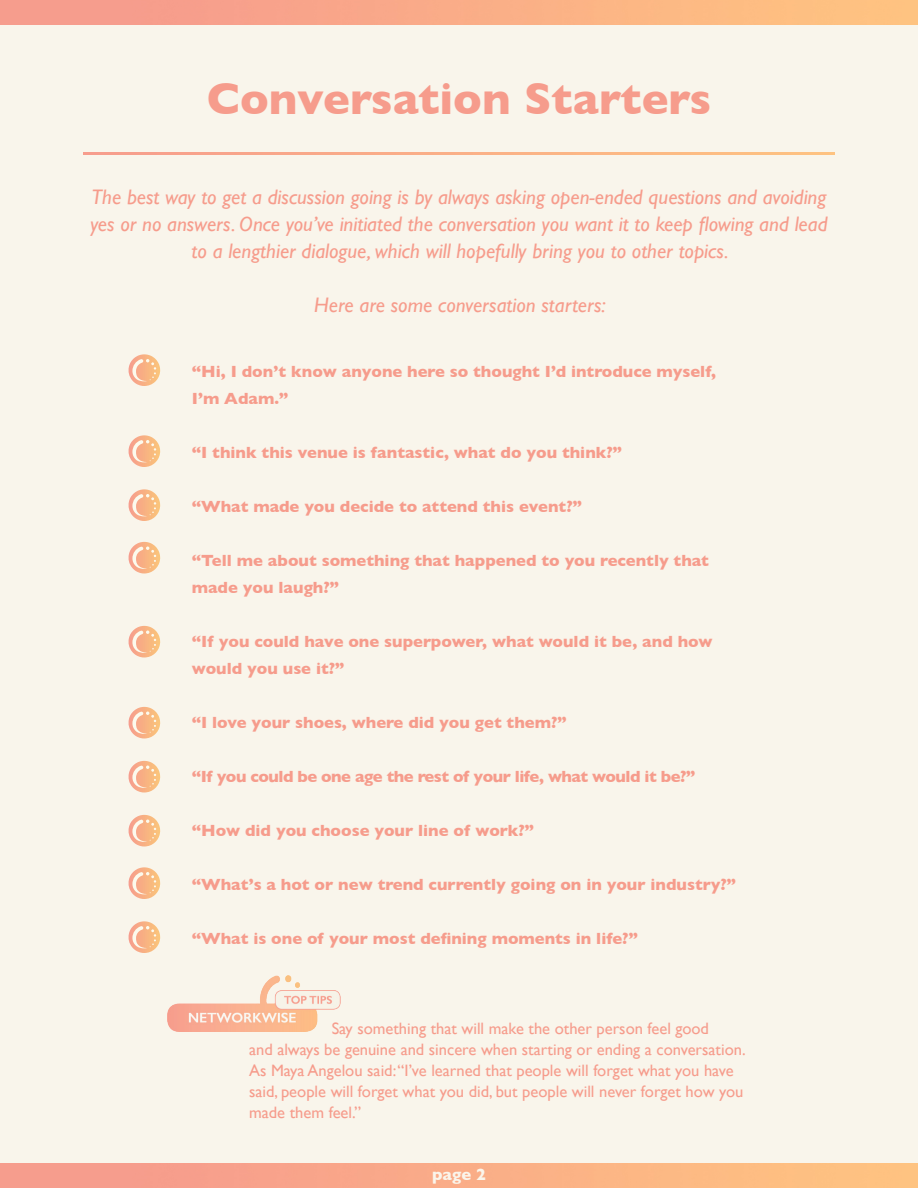
<style>
.page{position:relative;width:918px;height:1188px;background:#fff}
.page>*{position:absolute;margin:0;border:0;box-sizing:border-box;transform-origin:0 0}
.t1{font:700 45px "Gill Sans";color:#f69c8c}
.t2{font:italic 21px/27px "Gill Sans";color:#f69c8c;text-align:center}
.t3{font:700 16.5px "Gill Sans";color:#f69c8c}
.t4{font:16.5px/21px "Gill Sans";color:#f69c8c}
.t5{font:700 16.5px "Gill Sans";letter-spacing:-.03em;color:#f69c8c}
.t6{font:700 16.5px "Gill Sans";color:#faf5eb}
</style>
<div class="page">
<div style="left:4px;top:4px;width:910px;height:1180px;background:#f9f5eb"></div>
<svg style="left:84px;top:153px;width:750px;height:1px"></svg>
<svg style="left:128px;top:354px;width:32px;height:32px"></svg>
<svg style="left:128px;top:435px;width:32px;height:32px"></svg>
<svg style="left:128px;top:489px;width:32px;height:32px"></svg>
<svg style="left:128px;top:542px;width:32px;height:32px"></svg>
<svg style="left:128px;top:626px;width:32px;height:32px"></svg>
<svg style="left:128px;top:707px;width:32px;height:32px"></svg>
<svg style="left:128px;top:761px;width:32px;height:32px"></svg>
<svg style="left:128px;top:815px;width:32px;height:32px"></svg>
<svg style="left:128px;top:867px;width:32px;height:32px"></svg>
<svg style="left:128px;top:921px;width:32px;height:32px"></svg>
<img style="left:168px;top:975px;width:173px;height:57px">
<p class="t1" style="left:207px;top:63px;width:506px">Conversation Starters</p>
<p class="t2" style="left:90px;top:183px;width:739px">The best way to get a discussion going is by always asking open-ended questions and avoiding yes or no answers. Once you’ve initiated the conversation you want it to keep flowing and lead to a lengthier dialogue, which will hopefully bring you to other topics.</p>
<p class="t2" style="left:314px;top:291px;width:293px">Here are some conversation starters:</p>
<p class="t3" style="left:192px;top:358px;width:526px">“Hi, I don’t know anyone here so thought I’d introduce myself,</p>
<p class="t3" style="left:192px;top:385px;width:98px">I’m Adam.”</p>
<p class="t3" style="left:192px;top:439px;width:432px">“I think this venue is fantastic, what do you think?”</p>
<p class="t3" style="left:192px;top:493px;width:392px">“What made you decide to attend this event?”</p>
<p class="t3" style="left:192px;top:547px;width:519px">“Tell me about something that happened to you recently that</p>
<p class="t3" style="left:192px;top:574px;width:149px">made you laugh?”</p>
<p class="t3" style="left:192px;top:628px;width:522px">“If you could have one superpower, what would it be, and how</p>
<p class="t3" style="left:192px;top:655px;width:154px">would you use it?”</p>
<p class="t3" style="left:192px;top:709px;width:376px">“I love your shoes, where did you get them?”</p>
<p class="t5" style="left:192px;top:763px;width:505px">“If you could be one age the rest of your life, what would it be?”</p>
<p class="t3" style="left:192px;top:817px;width:344px">“How did you choose your line of work?”</p>
<p class="t3" style="left:192px;top:871px;width:546px">“What’s a hot or new trend currently going on in your industry?”</p>
<p class="t3" style="left:192px;top:925px;width:448px">“What is one of your most defining moments in life?”</p>
<p class="t4" style="left:332px;top:1017px;width:379px">Say something that will make the other person feel good</p>
<p class="t4" style="left:249px;top:1038px;width:498px">and always be genuine and sincere when starting or ending a conversation.<br>As Maya Angelou said: “I’ve learned that people will forget what you have said, people will forget what you did, but people will never forget how you made them feel.”</p>
<p class="t6" style="left:432px;top:1161px;width:55px">page 2</p>
</div>
